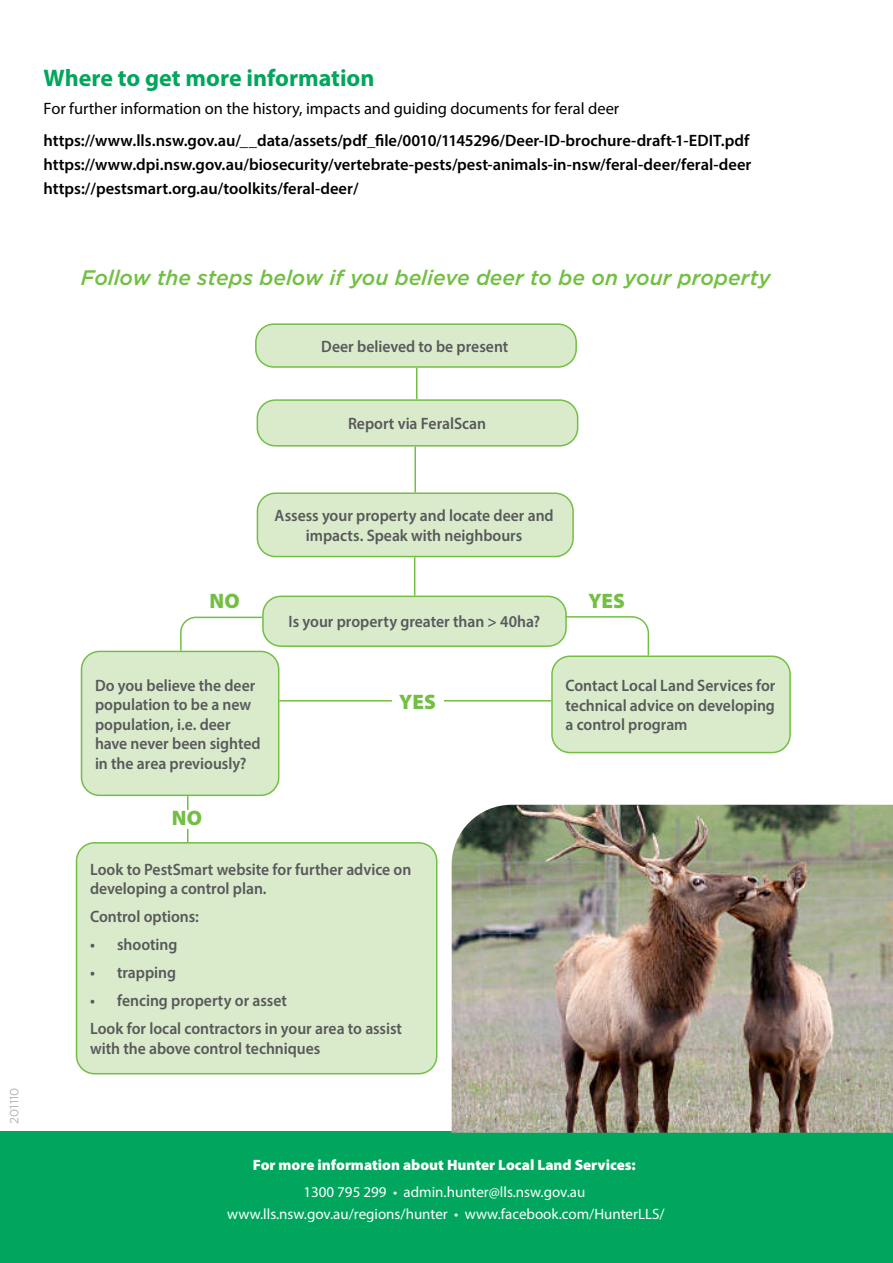
<style>
.page{position:relative;width:893px;height:1263px;background:#fff}
.page>*{position:absolute;margin:0;border:0;box-sizing:border-box;transform-origin:0 0}
.header1{font:700 24px "Myriad Pro";color:#00a65d}
.header_2{font:italic 500 21px "Gotham";color:#72bf44}
.header_2-2{font:900 21px "Myriad Pro";color:#72bf44}
.body_text{font:600 16.5px/19.5px "Myriad Pro";color:#58595b;scale:.95 1}
.text{font:600 16.5px "Myriad Pro";color:#000}
.text-2{font:16.5px "Myriad Pro";color:#000}
.t1{font:15px "Myriad Pro";color:#fff}
.text-3{font:900 15px "Myriad Pro";color:#fff}
.body_text-2{font:12px "Gotham";letter-spacing:.02em;color:#afb1b4;scale:.95 1}
</style>
<div class="page">
<hr style="left:416px;top:368px;width:1px;height:31px;background:#72bf44">
<div style="left:256px;top:324px;width:320px;height:43px;background:#d9ebcb;border-radius:18px"></div>
<div style="left:255px;top:323px;width:322px;height:45px;border:2px solid #72bf44;border-radius:18px"></div>
<div style="left:257px;top:400px;width:321px;height:46px;background:#d9ebcb;border-radius:18px"></div>
<div style="left:257px;top:399px;width:321px;height:48px;border:2px solid #72bf44;border-radius:18px"></div>
<div style="left:257px;top:493px;width:316px;height:63px;background:#d9ebcb;border-radius:18px"></div>
<div style="left:257px;top:492px;width:317px;height:65px;border:2px solid #72bf44;border-radius:18px"></div>
<div style="left:263px;top:596px;width:303px;height:50px;background:#d9ebcb;border-radius:18px"></div>
<div style="left:262px;top:596px;width:305px;height:51px;border:2px solid #72bf44;border-radius:18px"></div>
<div style="left:552px;top:656px;width:238px;height:96px;background:#d9ebcb;border-radius:18px"></div>
<div style="left:551px;top:655px;width:240px;height:98px;border:2px solid #72bf44;border-radius:18px"></div>
<div style="left:77px;top:843px;width:360px;height:231px;background:#d9ebcb;border-radius:18px"></div>
<div style="left:76px;top:842px;width:361px;height:232px;border:2px solid #72bf44;border-radius:18px"></div>
<div style="left:82px;top:651px;width:197px;height:144px;background:#d9ebcb;border-radius:18px"></div>
<div style="left:81px;top:651px;width:198px;height:145px;border:2px solid #72bf44;border-radius:18px"></div>
<svg style="left:564px;top:615px;width:86px;height:42px"></svg>
<hr style="left:414px;top:447px;width:2px;height:45px;background:#72bf44">
<hr style="left:414px;top:557px;width:1px;height:39px;background:#72bf44">
<hr style="left:187px;top:796px;width:2px;height:46px;background:#72bf44">
<hr style="left:279px;top:700px;width:272px;height:1px;background:#72bf44">
<svg style="left:179px;top:616px;width:85px;height:36px"></svg>
<div style="left:392px;top:693px;width:51px;height:17px;background:#fff"></div>
<div style="left:161px;top:810px;width:52px;height:18px;background:#fff"></div>
<div style="left:1px;top:1132px;width:892px;height:131px;background:#00a65d"></div>
<img style="left:452px;top:805px;width:441px;height:328px">
<p class="header1" style="left:44px;top:62px;width:332px">Where to get more information</p>
<p class="text-2" style="left:44px;top:98px;width:577px">For further information on the history, impacts and guiding documents for feral deer</p>
<p class="text" style="left:44px;top:130px;width:707px">https://www.lls.nsw.gov.au/__data/assets/pdf_file/0010/1145296/Deer-ID-brochure-draft-1-EDIT.pdf</p>
<p class="text" style="left:44px;top:154px;width:709px">https://www.dpi.nsw.gov.au/biosecurity/vertebrate-pests/pest-animals-in-nsw/feral-deer/feral-deer</p>
<p class="text" style="left:44px;top:178px;width:316px">https://pestsmart.org.au/toolkits/feral-deer/</p>
<p class="header_2" style="left:81px;top:264px;width:691px">Follow the steps below if you believe deer to be on your property</p>
<p class="body_text" style="left:321px;top:336px;width:198px">Deer believed to be present</p>
<p class="body_text" style="left:348px;top:413px;width:147px">Report via FeralScan</p>
<p class="body_text-2" style="left:7px;top:1124px;width:40px;rotate:-90deg">201110</p>
<p class="body_text" style="left:275px;top:506px;width:295px;text-align:center">Assess your property and locate deer and impacts. Speak with neighbours</p>
<p class="header_2-2" style="left:210px;top:587px;width:32px">NO</p>
<p class="body_text" style="left:95px;top:675px;width:176px">Do you believe the deer population to be a new population, i.e. deer have never been sighted in the area previously?</p>
<p class="header_2-2" style="left:172px;top:804px;width:32px">NO</p>
<p class="body_text" style="left:289px;top:612px;width:266px">Is your property greater than &gt; 40ha?</p>
<p class="header_2-2" style="left:399px;top:687px;width:38px">YES</p>
<p class="body_text" style="left:90px;top:859px;width:340px">Look to PestSmart website for further advice on developing a control plan.</p>
<p class="body_text" style="left:90px;top:907px;width:116px">Control options:</p>
<p class="body_text" style="left:90px;top:935px;width:94px">• shooting</p>
<p class="body_text" style="left:90px;top:963px;width:92px">• trapping</p>
<p class="body_text" style="left:90px;top:991px;width:209px">• fencing property or asset</p>
<p class="body_text" style="left:90px;top:1019px;width:330px">Look for local contractors in your area to assist with the above control techniques</p>
<p class="header_2-2" style="left:588px;top:587px;width:38px">YES</p>
<p class="body_text" style="left:565px;top:675px;width:223px;text-align:justify">Contact Local Land Services for technical advice on developing a control program</p>
<p class="text-3" style="left:253px;top:1155px;width:384px">For more information about Hunter Local Land Services:</p>
<p class="t1" style="left:303px;top:1182px;width:284px">1300 795 299 • admin.hunter@lls.nsw.gov.au</p>
<p class="t1" style="left:227px;top:1205px;width:439px">www.lls.nsw.gov.au/regions/hunter • www.facebook.com/HunterLLS/</p>
</div>
